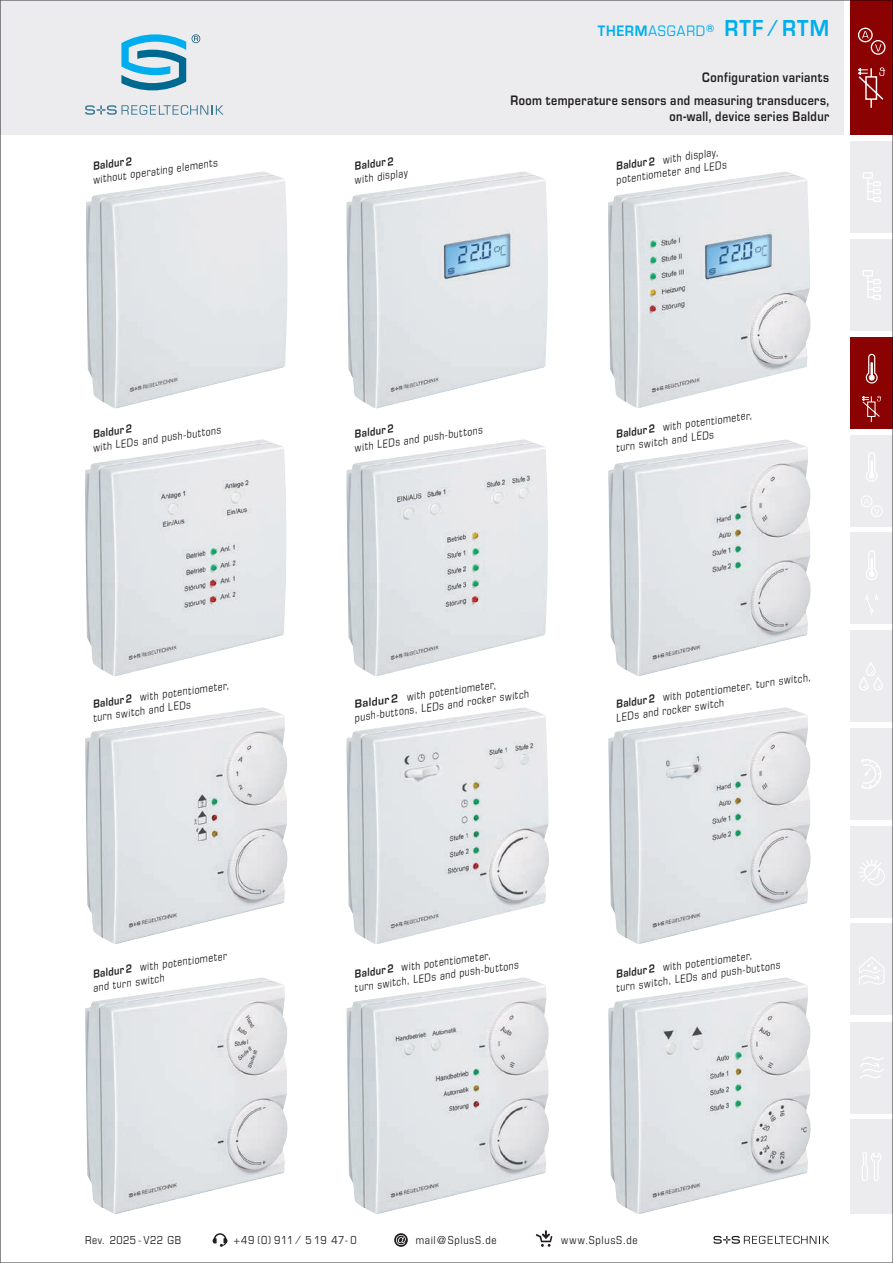
<style>
.page{position:relative;width:893px;height:1263px;background:#fff}
.page>*{position:absolute;margin:0;border:0;box-sizing:border-box;transform-origin:0 0}
.t1{font:700 24px "Eurostile OT";letter-spacing:.055em;color:#00aeef;scale:.9 1}
.t2{font:700 14.25px/22.8px "Eurostile OT";letter-spacing:.035em;color:#231f20;text-align:right;scale:.85 1}
.t3{font:12px/13.5px "Eurostile OT Cond";letter-spacing:.055em;color:#231f20;scale:.95 1}
.t4{font:12px "Eurostile OT Cond";letter-spacing:.055em;color:#231f20}
.t5{font:700 12px "Eurostile OT";color:#231f20;scale:.85 1}
.s1{font-size:15.75px}
.s2{font-weight:400;font-size:15.75px}
.s3{font-family:"Eurostile OT";font-weight:700}
</style>
<div class="page">
<div style="left:0;top:0;width:844px;height:135px;background:#ececee"></div>
<svg style="left:121px;top:34px;width:65px;height:56px"></svg>
<svg style="left:192px;top:34px;width:8px;height:9px"></svg>
<svg style="left:85px;top:105px;width:139px;height:10px"></svg>
<div style="left:850px;top:0;width:43px;height:135px;background:#8b0202"></div>
<div style="left:850px;top:630px;width:43px;height:92px;background:#ececee"></div>
<div style="left:850px;top:826px;width:43px;height:91px;background:#ececee"></div>
<div style="left:850px;top:1119px;width:43px;height:95px;background:#ececee"></div>
<div style="left:850px;top:728px;width:43px;height:92px;background:#ececee"></div>
<div style="left:850px;top:239px;width:43px;height:92px;background:#ececee"></div>
<div style="left:850px;top:141px;width:43px;height:92px;background:#ececee"></div>
<svg style="left:863px;top:172px;width:18px;height:30px"></svg>
<svg style="left:863px;top:270px;width:18px;height:30px"></svg>
<svg style="left:859px;top:663px;width:24px;height:27px"></svg>
<svg style="left:861px;top:759px;width:20px;height:30px"></svg>
<svg style="left:859px;top:859px;width:26px;height:26px"></svg>
<svg style="left:862px;top:1152px;width:20px;height:29px"></svg>
<div style="left:850px;top:435px;width:43px;height:91px;background:#ececee"></div>
<svg style="left:861px;top:496px;width:22px;height:21px"></svg>
<svg style="left:866px;top:452px;width:12px;height:30px"></svg>
<div style="left:850px;top:533px;width:43px;height:91px;background:#ececee"></div>
<svg style="left:865px;top:594px;width:13px;height:21px"></svg>
<svg style="left:866px;top:550px;width:12px;height:30px"></svg>
<div style="left:850px;top:337px;width:43px;height:91px;background:#8b0202"></div>
<svg style="left:862px;top:395px;width:19px;height:27px"></svg>
<svg style="left:866px;top:354px;width:12px;height:30px"></svg>
<svg style="left:713px;top:1236px;width:116px;height:8px"></svg>
<svg style="left:213px;top:1233px;width:14px;height:14px"></svg>
<svg style="left:536px;top:1230px;width:16px;height:17px"></svg>
<svg style="left:394px;top:1233px;width:14px;height:14px"></svg>
<svg style="left:396px;top:1235px;width:10px;height:10px"></svg>
<div style="left:850px;top:1022px;width:43px;height:91px;background:#ececee"></div>
<svg style="left:860px;top:1057px;width:24px;height:21px"></svg>
<div style="left:850px;top:924px;width:43px;height:91px;background:#ececee"></div>
<svg style="left:859px;top:957px;width:26px;height:28px"></svg>
<svg style="left:857px;top:27px;width:29px;height:28px"></svg>
<svg style="left:858px;top:67px;width:27px;height:41px"></svg>
<img style="left:608px;top:977px;width:203px;height:237px">
<img style="left:608px;top:440px;width:203px;height:236px">
<img style="left:608px;top:707px;width:203px;height:237px">
<img style="left:608px;top:172px;width:203px;height:236px">
<img style="left:346px;top:977px;width:203px;height:237px">
<img style="left:347px;top:707px;width:202px;height:237px">
<img style="left:347px;top:439px;width:201px;height:237px">
<img style="left:347px;top:171px;width:201px;height:237px">
<img style="left:85px;top:977px;width:203px;height:237px">
<img style="left:85px;top:707px;width:203px;height:237px">
<img style="left:85px;top:439px;width:202px;height:237px">
<img style="left:86px;top:171px;width:202px;height:237px">
<svg style="left:0;top:0;width:1px;height:1263px"></svg>
<h1 class="t1" style="left:598px;top:15px;width:259px"><span class="s1">THERM</span><span class="s2">ASGARD</span><sup>®</sup> RTF ⁄ RTM</h1>
<p class="t2" style="left:510px;top:66px;width:376px">Configuration variants<br>Room temperature sensors and measuring transducers,</p>
<p class="t2" style="left:669px;top:105px;width:189px">on-wall, device series Baldur</p>
<p class="t5" style="left:92px;top:160px;width:48px;rotate:-8deg">Baldur 2</p>
<p class="t3" style="left:92px;top:173px;width:134px;rotate:-8deg">without operating elements</p>
<p class="t5" style="left:353px;top:160px;width:48px;rotate:-8deg">Baldur 2</p>
<p class="t3" style="left:353px;top:173px;width:58px;rotate:-8deg">with display</p>
<p class="t3" style="left:613px;top:160px;width:119px;rotate:-8deg"><span class="s3">Baldur 2</span> with display, potentiometer and LEDs</p>
<p class="t5" style="left:92px;top:427px;width:48px;rotate:-8deg">Baldur 2</p>
<p class="t3" style="left:92px;top:441px;width:138px;rotate:-8deg">with LEDs and push-buttons</p>
<p class="t5" style="left:353px;top:427px;width:48px;rotate:-8deg">Baldur 2</p>
<p class="t3" style="left:353px;top:441px;width:138px;rotate:-8deg">with LEDs and push-buttons</p>
<p class="t3" style="left:613px;top:428px;width:148px;rotate:-8deg"><span class="s3">Baldur 2</span> with potentiometer, turn switch and LEDs</p>
<p class="t3" style="left:90px;top:698px;width:148px;rotate:-8deg"><span class="s3">Baldur 2</span> with potentiometer, turn switch and LEDs</p>
<p class="t3" style="left:352px;top:698px;width:186px;rotate:-8deg"><span class="s3">Baldur 2</span> with potentiometer, push-buttons, LEDs and rocker switch</p>
<p class="t3" style="left:613px;top:698px;width:210px;rotate:-8deg"><span class="s3">Baldur 2</span> with potentiometer, turn switch,<br>LEDs and rocker switch</p>
<p class="t3" style="left:90px;top:968px;width:145px;rotate:-8deg"><span class="s3">Baldur 2</span> with potentiometer and turn switch</p>
<p class="t3" style="left:352px;top:968px;width:176px;rotate:-8deg"><span class="s3">Baldur 2</span> with potentiometer,<br>turn switch, LEDs and push-buttons</p>
<p class="t3" style="left:613px;top:968px;width:176px;rotate:-8deg"><span class="s3">Baldur 2</span> with potentiometer,<br>turn switch, LEDs and push-buttons</p>
<p class="t4" style="left:85px;top:1233px;width:98px">Rev. 2025 - V22 GB</p>
<p class="t4" style="left:234px;top:1233px;width:125px">+49 (0) 911 ⁄ 5 19 47- 0</p>
<p class="t4" style="left:416px;top:1233px;width:82px">mail@SplusS.de</p>
<p class="t4" style="left:561px;top:1233px;width:78px">www.SplusS.de</p>
</div>
